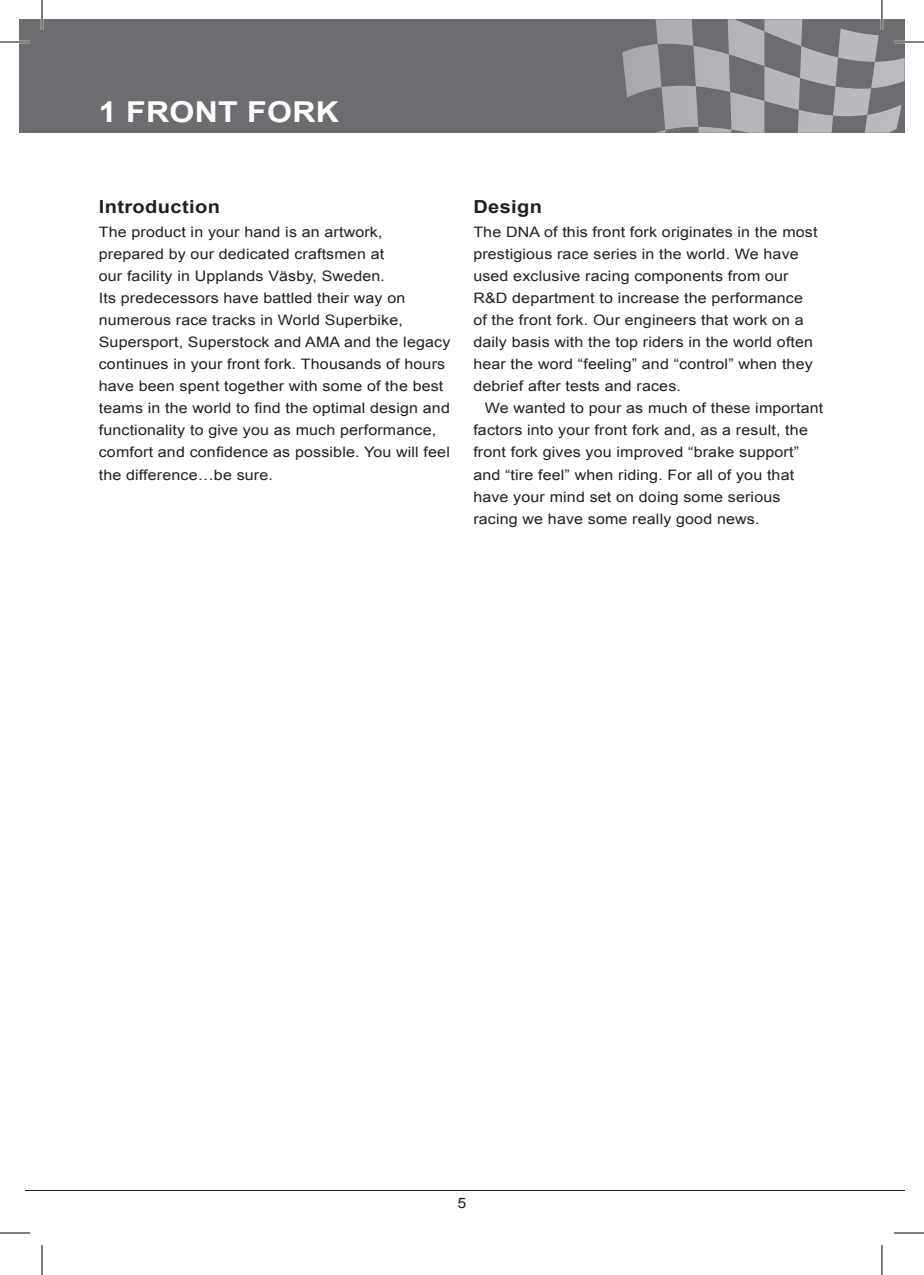
<style>
.page{position:relative;width:924px;height:1275px;background:#fff}
.page>*{position:absolute;margin:0;border:0;box-sizing:border-box;transform-origin:0 0}
.t1{font:700 28.8px "Arial";letter-spacing:.01em;color:#fff;scale:1.11 1}
.t2{font:700 18px "Arial";letter-spacing:.02em;color:#231f20;scale:1.11 1}
.t3{font:14.4px/22px "Arial";letter-spacing:.01em;color:#231f20;scale:1.11 1}
</style>
<div class="page">
<div style="left:19px;top:19px;width:885px;height:114px;background:#6c6d70"></div>
<svg style="left:622px;top:19px;width:282px;height:114px"></svg>
<hr style="left:25px;top:1190px;width:879px;height:1px;background:#231f20">
<hr style="left:0;top:41px;width:30px;height:2px;background:#fff">
<hr style="left:893px;top:41px;width:30px;height:2px;background:#fff">
<hr style="left:41px;top:0;width:2px;height:30px;background:#fff">
<hr style="left:880px;top:0;width:2px;height:30px;background:#fff">
<hr style="left:0;top:42px;width:30px;height:1px;background:#000">
<hr style="left:893px;top:42px;width:30px;height:1px;background:#000">
<hr style="left:0;top:1232px;width:30px;height:1px;background:#000">
<hr style="left:893px;top:1232px;width:30px;height:1px;background:#000">
<hr style="left:42px;top:0;width:1px;height:30px;background:#000">
<hr style="left:42px;top:1245px;width:1px;height:30px;background:#000">
<hr style="left:881px;top:0;width:1px;height:30px;background:#000">
<hr style="left:881px;top:1245px;width:1px;height:30px;background:#000">
<h1 class="t1" style="left:99px;top:93px;width:218px">1 FRONT FORK</h1>
<p class="t2" style="left:99px;top:195px;width:111px">Introduction</p>
<p class="t3" style="left:99px;top:221px;width:318px">The product in your hand is an artwork, prepared by our dedicated craftsmen at<br>our facility in Upplands Väsby, Sweden.<br>Its predecessors have battled their way on numerous race tracks in World Superbike, Supersport, Superstock and AMA and the legacy continues in your front fork. Thousands of hours have been spent together with some of the best teams in the world to find the optimal design and functionality to give you as much performance, comfort and confidence as possible. You will feel the difference…be sure.</p>
<p class="t2" style="left:473px;top:195px;width:63px">Design</p>
<p class="t3" style="left:473px;top:221px;width:311px">The DNA of this front fork originates in the most prestigious race series in the world. We have used exclusive racing components from our R&amp;D department to increase the performance of the front fork. Our engineers that work on a daily basis with the top riders in the world often hear the word “feeling” and “control” when they debrief after tests and races.</p>
<p class="t3" style="left:473px;top:397px;width:316px;text-indent:11px">We wanted to pour as much of these important factors into your front fork and, as a result, the front fork gives you improved “brake support” and “tire feel” when riding. For all of you that have your mind set on doing some serious racing we have some really good news.</p>
<p class="t3" style="left:457px;top:1191px;width:10px">5</p>
</div>
